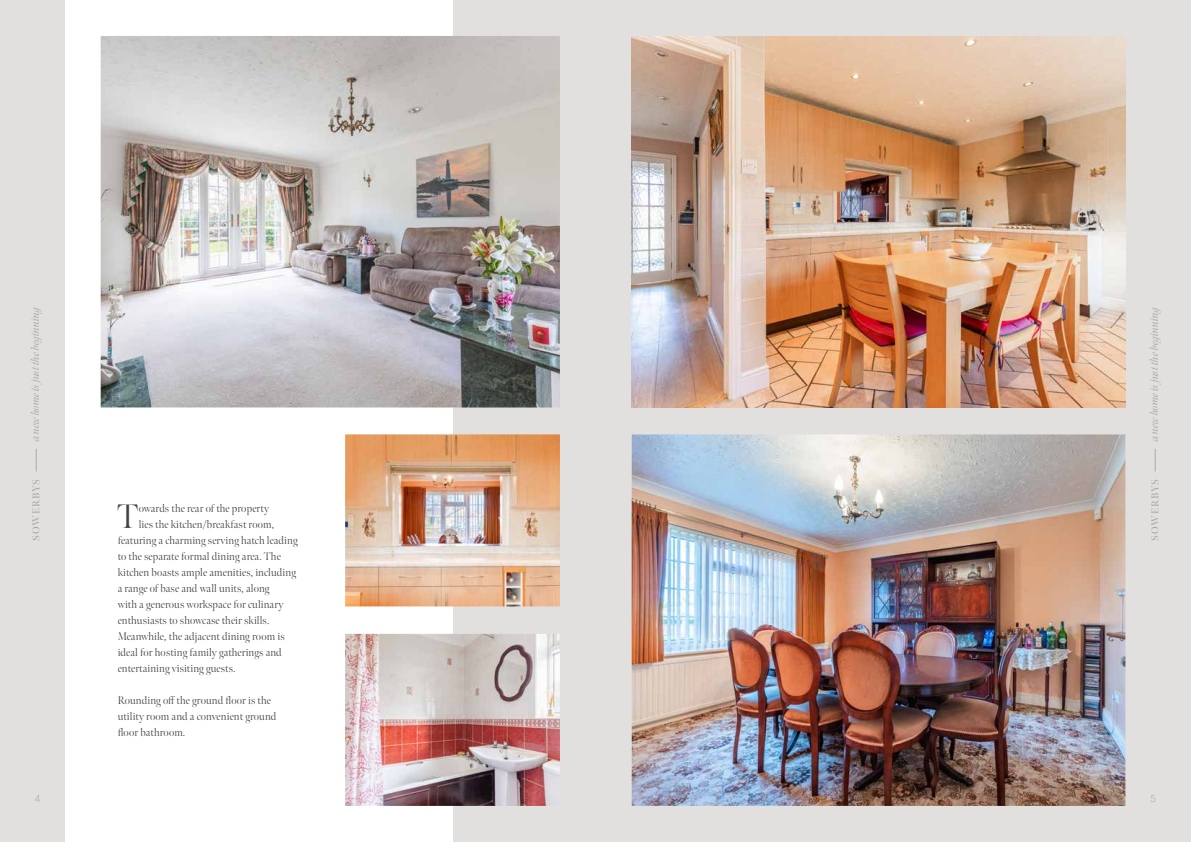
<style>
.page{position:relative;width:1191px;height:842px;background:#fff}
.page>*{position:absolute;margin:0;border:0;box-sizing:border-box;transform-origin:0 0}
.t1{font:300 34px "Meno Banner";color:#434141}
.t2{font:300 11px/16px "Meno Banner";letter-spacing:.01em;color:#434141}
.t3{font:italic 11px "Meno Banner";letter-spacing:-.01em;color:#ada8a0}
.t4{font:600 10px "Meno Banner";letter-spacing:.08em;color:#ada8a0}
.t5{font:300 10px "Quasimoda";color:#ada8a0}
</style>
<div class="page">
<div style="left:0;top:0;width:595px;height:842px;background:#e2e0df"></div>
<div style="left:595px;top:0;width:596px;height:842px;background:#e2e0df"></div>
<svg style="left:36px;top:449px;width:1px;height:22px"></svg>
<svg style="left:1155px;top:449px;width:1px;height:22px"></svg>
<div style="left:65px;top:0;width:387px;height:842px;background:#fff"></div>
<img style="left:631px;top:36px;width:494px;height:372px">
<img style="left:631px;top:434px;width:494px;height:372px">
<img style="left:345px;top:434px;width:215px;height:172px">
<img style="left:345px;top:634px;width:215px;height:172px">
<img style="left:101px;top:36px;width:459px;height:371px">
<p class="t3" style="left:29px;top:441px;width:138px;rotate:-90deg">a new home is just the beginning</p>
<p class="t3" style="left:1147px;top:441px;width:138px;rotate:-90deg">a new home is just the beginning</p>
<p class="t4" style="left:30px;top:541px;width:63px;rotate:-90deg">SOWERBYS</p>
<p class="t4" style="left:1149px;top:541px;width:63px;rotate:-90deg">SOWERBYS</p>
<h1 class="t1" style="left:117px;top:496px;width:23px">T</h1>
<p class="t2" style="left:139px;top:501px;width:132px">owards the rear of the property</p>
<p class="t2" style="left:139px;top:517px;width:137px">lies the kitchen/breakfast room,</p>
<p class="t2" style="left:118px;top:533px;width:181px">featuring a charming serving hatch leading</p>
<p class="t2" style="left:118px;top:549px;width:165px">to the separate formal dining area. The</p>
<p class="t2" style="left:118px;top:565px;width:180px">kitchen boasts ample amenities, including</p>
<p class="t2" style="left:118px;top:581px;width:153px">a range of base and wall units, along</p>
<p class="t2" style="left:118px;top:597px;width:167px">with a generous workspace for culinary</p>
<p class="t2" style="left:118px;top:613px;width:153px">enthusiasts to showcase their skills.</p>
<p class="t2" style="left:118px;top:629px;width:168px">Meanwhile, the adjacent dining room is</p>
<p class="t2" style="left:118px;top:645px;width:166px">ideal for hosting family gatherings and</p>
<p class="t2" style="left:118px;top:661px;width:119px">entertaining visiting guests.</p>
<p class="t2" style="left:118px;top:693px;width:160px">Rounding off the ground floor is the utility room and a convenient ground floor bathroom.</p>
<p class="t5" style="left:35px;top:791px;width:7px">4</p>
<p class="t5" style="left:1150px;top:791px;width:7px">5</p>
</div>
